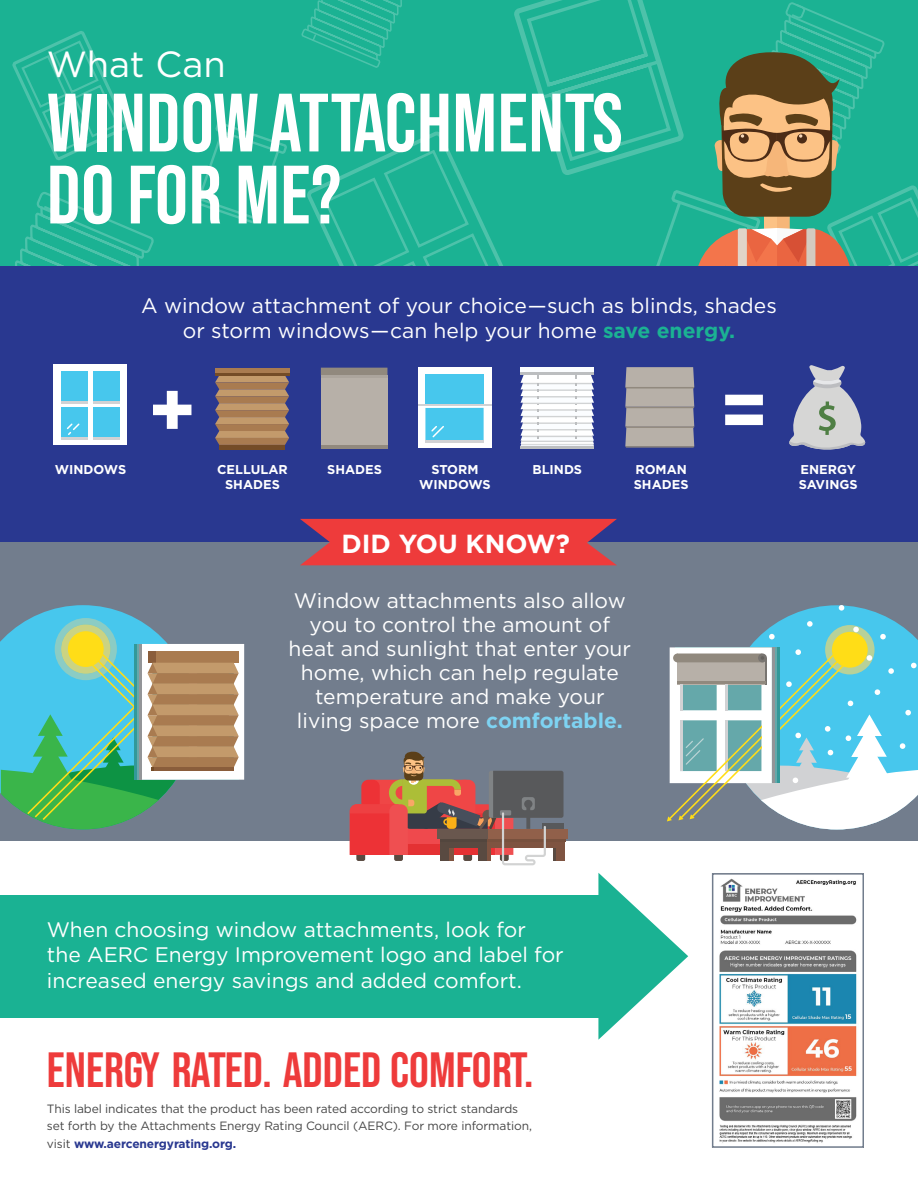
<style>
.page{position:relative;width:918px;height:1188px;background:#fff}
.page>*{position:absolute;margin:0;border:0;box-sizing:border-box;transform-origin:0 0}
.body{font:82.5px "Bebas Neue";letter-spacing:.01em;color:#fff}
.body-2{font:700 76.35px "Gotham";color:#fff}
.body-3{font:49.5px "Bebas Neue";color:#ee3b3b}
.body-4{font:36.3px "Gotham";color:#fff}
.body-5{font:700 26.1px "Gotham";color:#fff}
.body-6{font:21px/24px "Gotham";color:#fff;text-align:center}
.body-7{font:700 12.75px/15.3px "Gotham";color:#fff;text-align:center}
.body-8{font:12px/17.4px "Gotham";letter-spacing:-.01em;color:#464646}
.s1{font-weight:700;color:#1bb293}
.s2{font-weight:700;color:#7ed3f2}
.s3{font-weight:700;color:#293890}
</style>
<div class="page">
<div style="left:0;top:0;width:918px;height:272px;background:#1bb293"></div>
<svg style="left:12px;top:31px;width:116px;height:129px"></svg>
<svg style="left:196px;top:122px;width:91px;height:102px"></svg>
<div style="left:0;top:529px;width:918px;height:312px;background:#727d8d"></div>
<svg style="left:667px;top:605px;width:251px;height:225px"></svg>
<svg style="left:1px;top:605px;width:243px;height:224px"></svg>
<svg style="left:15px;top:192px;width:139px;height:74px"></svg>
<div style="left:0;top:266px;width:918px;height:276px;background:#293890"></div>
<div style="left:215px;top:368px;width:74px;height:7px;background:#a97b50"></div>
<svg style="left:215px;top:375px;width:74px;height:70px;background:#aa8360"></svg>
<hr style="left:219px;top:445px;width:66px;height:4px;background:#744c27">
<hr style="left:215px;top:373px;width:74px;height:2px;background:#744c27">
<div style="left:54px;top:364px;width:73px;height:81px;background:#fff"></div>
<div style="left:93px;top:371px;width:26px;height:30px;background:#47c7ed"></div>
<div style="left:61px;top:371px;width:26px;height:30px;background:#47c7ed"></div>
<div style="left:93px;top:407px;width:26px;height:31px;background:#47c7ed"></div>
<div style="left:61px;top:407px;width:26px;height:31px;background:#47c7ed"></div>
<svg style="left:67px;top:423px;width:13px;height:12px"></svg>
<hr style="left:61px;top:401px;width:26px;height:2px;background:#d1d2d4">
<hr style="left:93px;top:401px;width:26px;height:2px;background:#d1d2d4">
<hr style="left:61px;top:438px;width:26px;height:2px;background:#d1d2d4">
<hr style="left:93px;top:438px;width:26px;height:2px;background:#d1d2d4">
<svg style="left:301px;top:0;width:617px;height:450px"></svg>
<div style="left:489px;top:829px;width:79px;height:10px;background:#91604a"></div>
<svg style="left:350px;top:752px;width:215px;height:113px"></svg>
<svg style="left:598px;top:873px;width:90px;height:167px"></svg>
<div style="left:0;top:895px;width:612px;height:123px;background:#1ab293"></div>
<svg style="left:300px;top:519px;width:317px;height:46px;background:#de3e42"></svg>
<img style="left:719px;top:878px;width:138px;height:265px">
<div style="left:712px;top:873px;width:152px;height:275px;border:2px solid #727d8d"></div>
<p class="body-4" style="left:47px;top:41px;width:180px">What Can</p>
<p class="body" style="left:47px;top:76px;width:577px">WINDOW ATTACHMENTS</p>
<p class="body" style="left:47px;top:148px;width:296px">DO FOR ME?</p>
<p class="body-6" style="left:141px;top:293px;width:637px;line-height:25.2px">A window attachment of your choice—such as blinds, shades or storm windows—can help your home <span class="s1">save energy.</span></p>
<p class="body-2" style="left:148px;top:359px;width:50px">+</p>
<p class="body-2" style="left:720px;top:359px;width:50px">=</p>
<p class="body-7" style="left:55px;top:461px;width:73px">WINDOWS</p>
<p class="body-7" style="left:532px;top:461px;width:51px">BLINDS</p>
<p class="body-7" style="left:635px;top:461px;width:53px">ROMAN</p>
<p class="body-7" style="left:634px;top:477px;width:56px">SHADES</p>
<p class="body-7" style="left:217px;top:461px;width:72px">CELLULAR<br>SHADES</p>
<p class="body-7" style="left:327px;top:461px;width:56px">SHADES</p>
<p class="body-7" style="left:799px;top:461px;width:61px;text-align:left">ENERGY<br>SAVINGS</p>
<p class="body-7" style="left:419px;top:461px;width:73px">STORM<br>WINDOWS</p>
<p class="body-5" style="left:341px;top:526px;width:230px">DID YOU KNOW?</p>
<p class="body-6" style="left:289px;top:589px;width:344px">Window attachments also allow you to control the amount of heat and sunlight that enter your home, which can help regulate temperature and make your living space more <span class="s2">comfortable.</span></p>
<p class="body-6" style="left:47px;top:917px;width:518px;line-height:25.2px;text-align:left">When choosing window attachments, look for the AERC Energy Improvement logo and label for increased energy savings and added comfort.</p>
<p class="body-3" style="left:47px;top:1042px;width:488px">ENERGY RATED. ADDED COMFORT.</p>
<p class="body-8" style="left:47px;top:1100px;width:486px">This label indicates that the product has been rated according to strict standards set forth by the Attachments Energy Rating Council (AERC). For more information, visit <span class="s3">www.aercenergyrating.org.</span></p>
</div>
